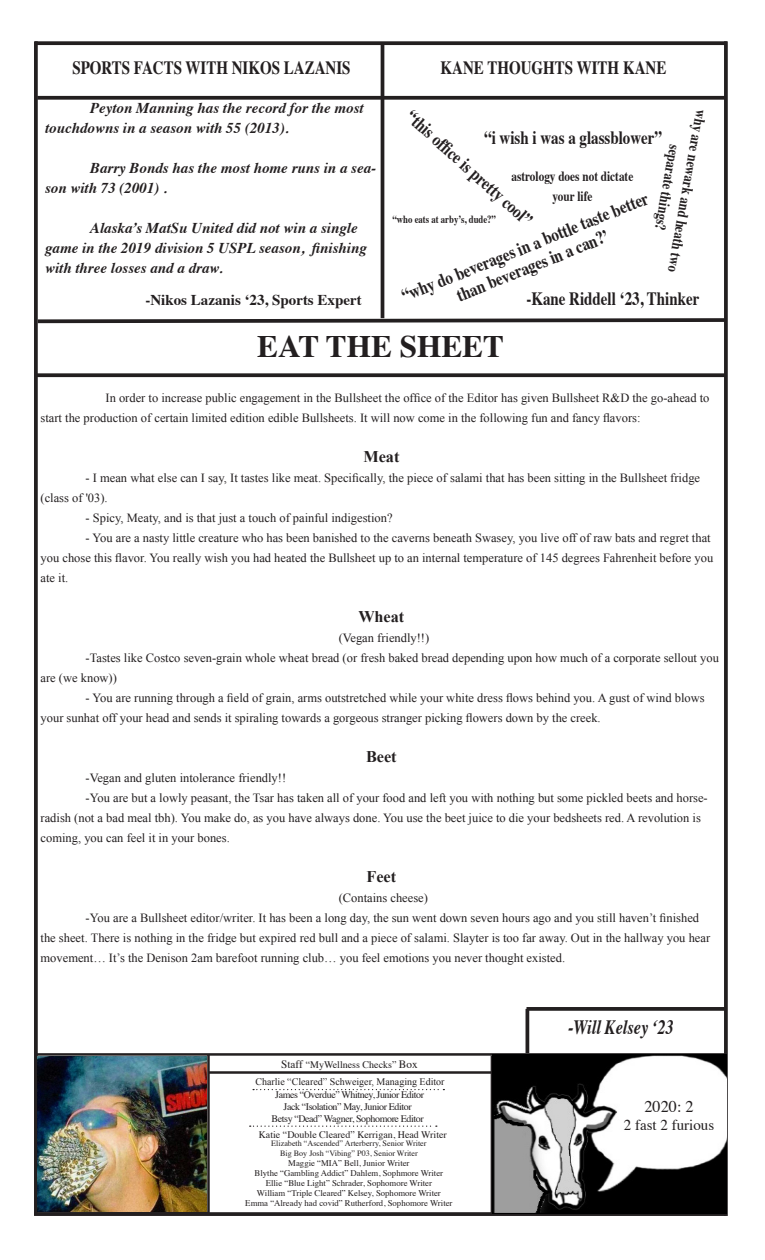
<style>
.page{position:relative;width:765px;height:1260px;background:#fff}
.page>*{position:absolute;margin:0;border:0;box-sizing:border-box;transform-origin:0 0}
.t1{font:700 31.25px "Times";color:#231f20}
.t2{font:italic 700 20.25px "Times";color:#231f20;scale:.8 1}
.t3{font:700 18.75px/20px "Times";color:#231f20;text-align:center;scale:.8 1}
.t4{font:700 16.25px "Times New Roman";color:#231f20}
.t5{font:16.25px "Times";color:#231f20}
.t6{font:700 15.62px/20px "Times";color:#231f20;text-align:center;scale:.8 1}
.t7{font:italic 700 15px/20px "Times";color:#231f20}
.t8{font:700 15px "Times";color:#231f20}
.t9{font:15px "Times";color:#231f20}
.t10{font:700 14px/20px "Times";color:#231f20;text-align:center;scale:.8 1}
.t11{font:12.5px/20px "Times New Roman";color:#231f20}
.t12{font:700 11px "Times";color:#231f20;scale:.8 1}
.t13{font:10px "Times";letter-spacing:-.04em;color:#231f20}
.t14{font:10px "Times";color:#231f20}
.t15{font:10px "Times New Roman";color:#231f20}
.t16{font:8.75px "Times";color:#231f20}
.t17{font:8.12px "Times";color:#231f20}
.s1{font-size:11.25px}
</style>
<div class="page">
<svg style="left:34px;top:1212px;width:690px;height:4px;background:#272425"></svg>
<hr style="left:207px;top:1054px;width:3px;height:161px;background:#231f20">
<hr style="left:37px;top:1053px;width:689px;height:3px;background:#231f20">
<hr style="left:491px;top:1056px;width:2px;height:157px;background:#231f20">
<svg style="left:34px;top:41px;width:4px;height:1171px;background:#2e2a2b"></svg>
<svg style="left:35px;top:41px;width:689px;height:4px;background:#332f30"></svg>
<hr style="left:209px;top:1071px;width:284px;height:3px;background:#231f20">
<svg style="left:253px;top:1089px;width:191px;height:1px"></svg>
<svg style="left:724px;top:41px;width:4px;height:1175px;background:#332f30"></svg>
<img style="left:492px;top:1055px;width:234px;height:158px">
<svg style="left:250px;top:1126px;width:187px;height:1px"></svg>
<hr style="left:34px;top:1212px;width:174px;height:3px;background:#231f20">
<svg style="left:37px;top:96px;width:689px;height:4px;background:#353132"></svg>
<img style="left:37px;top:1056px;width:170px;height:156px">
<svg style="left:527px;top:1007px;width:199px;height:4px"></svg>
<hr style="left:526px;top:1009px;width:3px;height:44px;background:#231f20">
<svg style="left:36px;top:373px;width:690px;height:4px;background:#353233"></svg>
<svg style="left:34px;top:316px;width:694px;height:9px"></svg>
<hr style="left:381px;top:43px;width:3px;height:275px;background:#231f20">
<p class="t3" style="left:72px;top:56px;width:349px">SPORTS FACTS WITH NIKOS LAZANIS</p>
<p class="t7" style="left:45px;top:97px;width:320px;text-indent:45px">Peyton Manning has the record for the most touchdowns in a season with 55 (2013).</p>
<p class="t7" style="left:45px;top:157px;width:333px;text-indent:45px">Barry Bonds has the most home runs in a sea&shy;son with 73 (2001) .</p>
<p class="t7" style="left:45px;top:217px;width:323px;text-indent:45px">Alaska’s MatSu United did not win a single game in the 2019 division 5 USPL season, finishing with three losses and a draw.</p>
<p class="t8" style="left:145px;top:285px;width:218px">-Nikos Lazanis ‘23, Sports Expert</p>
<p class="t3" style="left:441px;top:56px;width:284px">KANE THOUGHTS WITH KANE</p>
<p class="t3" style="left:417px;top:105px;width:204px;rotate:42deg">“this offi ce is pretty cool”</p>
<p class="t6" style="left:713px;top:112px;width:207px;rotate:100deg">why are newark and heath two separate things?</p>
<p class="t3" style="left:484px;top:126px;width:224px">“i wish i was a glassblower”</p>
<p class="t10" style="left:511px;top:165px;width:154px">astrology does not dictate your life</p>
<p class="t3" style="left:398px;top:285px;width:332px;rotate:-22deg">“why do beverages in a bottle taste better than beverages in a can?’</p>
<p class="t12" style="left:393px;top:209px;width:131px">“who eats at arby’s, dude?”</p>
<p class="t3" style="left:526px;top:287px;width:218px">-Kane Riddell ‘23, Thinker</p>
<p class="t1" style="left:257px;top:317px;width:248px">EAT THE SHEET</p>
<p class="t11" style="left:41px;top:388px;width:670px;text-indent:65px">In order to increase public engagement in the Bullsheet the office of the Editor has given Bullsheet R&amp;D the go-ahead to start the production of certain limited edition edible Bullsheets. It will now come in the following fun and fancy flavors:</p>
<p class="t4" style="left:363px;top:446px;width:38px">Meat</p>
<p class="t11" style="left:41px;top:468px;width:661px;text-indent:45px">- I mean what else can I say, It tastes like meat. Specifically, the piece of salami that has been sitting in the Bullsheet fridge (class of '03).</p>
<p class="t11" style="left:86px;top:508px;width:309px">- Spicy, Meaty, and is that just a touch of painful indigestion?</p>
<p class="t11" style="left:41px;top:528px;width:674px;text-indent:45px">- You are a nasty little creature who has been banished to the caverns beneath Swasey, you live off of raw bats and regret that you chose this flavor. You really wish you had heated the Bullsheet up to an internal temperature of 145 degrees Fahrenheit before you ate it.</p>
<p class="t4" style="left:358px;top:606px;width:48px">Wheat</p>
<p class="t11" style="left:339px;top:628px;width:92px">(Vegan friendly!!)</p>
<p class="t11" style="left:41px;top:648px;width:680px;text-indent:45px">-Tastes like Costco seven-grain whole wheat bread (or fresh baked bread depending upon how much of a corporate sellout you are (we know))</p>
<p class="t11" style="left:41px;top:688px;width:666px;text-indent:45px">- You are running through a field of grain, arms outstretched while your white dress flows behind you. A gust of wind blows your sunhat off your head and sends it spiraling towards a gorgeous stranger picking flowers down by the creek.</p>
<p class="t4" style="left:366px;top:746px;width:32px">Beet</p>
<p class="t11" style="left:86px;top:768px;width:202px">-Vegan and gluten intolerance friendly!!</p>
<p class="t11" style="left:41px;top:788px;width:669px;text-indent:45px">-You are but a lowly peasant, the Tsar has taken all of your food and left you with nothing but some pickled beets and horse&shy;radish (not a bad meal tbh). You make do, as you have always done. You use the beet juice to die your bedsheets red. A revolution is coming, you can feel it in your bones.</p>
<p class="t4" style="left:366px;top:866px;width:31px">Feet</p>
<p class="t11" style="left:339px;top:888px;width:91px">(Contains cheese)</p>
<p class="t11" style="left:41px;top:908px;width:671px;text-indent:45px">-You are a Bullsheet editor/writer. It has been a long day, the sun went down seven hours ago and you still haven’t finished the sheet. There is nothing in the fridge but expired red bull and a piece of salami. Slayter is too far away. Out in the hallway you hear movement… It’s the Denison 2am barefoot running club… you feel emotions you never thought existed.</p>
<p class="t14" style="left:281px;top:1055px;width:138px"><span class="s1">Staff</span> “MyWellness Checks” <span class="s1">Box</span></p>
<p class="t15" style="left:255px;top:1075px;width:191px">Charlie “Cleared” Schweiger, Managing Editor</p>
<p class="t13" style="left:275px;top:1086px;width:151px">James “Overdue” Whitney, Junior Editor</p>
<p class="t13" style="left:284px;top:1098px;width:130px">Jack “Isolation” May, Junior Editor</p>
<p class="t13" style="left:272px;top:1110px;width:154px">Betsy “Dead” Wagner, Sophomore Editor</p>
<p class="t14" style="left:259px;top:1125px;width:190px">Katie “Double Cleared” Kerrigan, Head Writer</p>
<p class="t17" style="left:271px;top:1136px;width:157px">Elizabeth “Ascended” Arterberry, Senior Writer</p>
<p class="t17" style="left:280px;top:1146px;width:139px">Big Boy Josh “Vibing” P03, Senior Writer</p>
<p class="t16" style="left:288px;top:1155px;width:123px">Maggie “MIA” Bell, Junior Writer</p>
<p class="t16" style="left:255px;top:1165px;width:190px">Blythe “Gambling Addict” Dahlem, Sophmore Writer</p>
<p class="t16" style="left:266px;top:1175px;width:168px">Ellie “Blue Light” Schrader, Sophomore Writer</p>
<p class="t16" style="left:257px;top:1185px;width:185px">William “Triple Cleared” Kelsey, Sophomore Writer</p>
<p class="t16" style="left:245px;top:1195px;width:209px">Emma “Already had covid” Rutherford, Sophomore Writer</p>
<p class="t2" style="left:568px;top:1008px;width:134px">-Will Kelsey ‘23</p>
<p class="t5" style="left:645px;top:1092px;width:51px">2020: 2</p>
<p class="t9" style="left:624px;top:1111px;width:92px">2 fast 2 furious</p>
</div>
